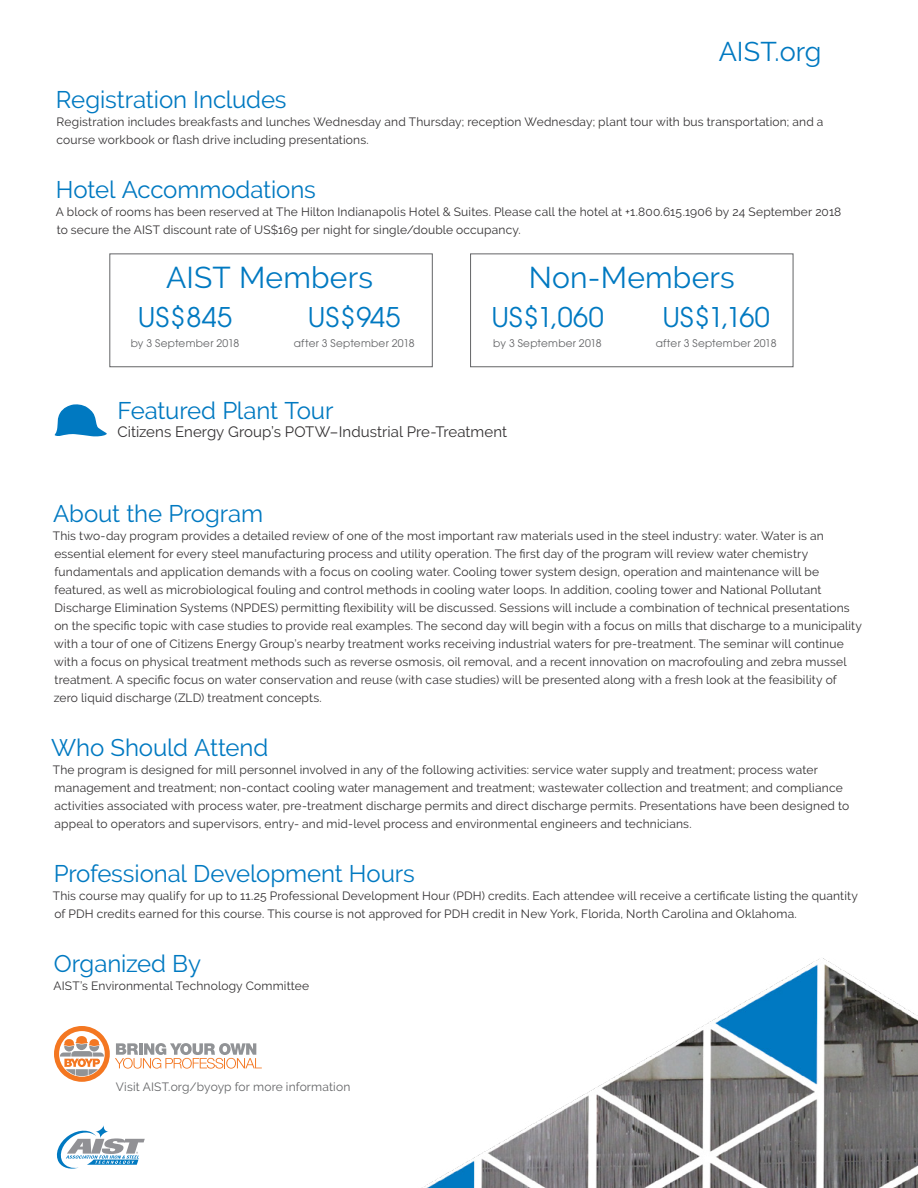
<style>
.page{position:relative;width:918px;height:1188px;background:#fff}
.page>*{position:absolute;margin:0;border:0;box-sizing:border-box;transform-origin:0 0}
.t1{font:30px "Raleway";letter-spacing:.005em;color:#0079c1}
.t2{font:27px "Avant Garde";letter-spacing:.01em;color:#0079c1}
.t3{font:27px "Raleway";letter-spacing:.005em;color:#0079c1}
.t4{font:24px "Raleway";letter-spacing:-.005em;color:#0079c1}
.t5{font:15px "Raleway";letter-spacing:.005em;color:#333132}
.t6{font:12px/18px "Raleway";letter-spacing:.015em;color:#333132}
.t7{font:12px "Raleway";letter-spacing:.015em;color:#636466}
.t8{font:10.5px "Avant Garde";letter-spacing:.025em;color:#636466}
</style>
<div class="page">
<img style="left:422px;top:958px;width:496px;height:230px">
<svg style="left:56px;top:1125px;width:89px;height:44px"></svg>
<svg style="left:54px;top:1026px;width:208px;height:56px"></svg>
<div style="left:109px;top:254px;width:324px;height:113px;border:1px solid #636466"></div>
<div style="left:470px;top:254px;width:323px;height:113px;border:1px solid #636466"></div>
<svg style="left:54px;top:404px;width:53px;height:33px"></svg>
<h2 class="t3" style="left:719px;top:36px;width:104px">AIST.org</h2>
<h3 class="t4" style="left:56px;top:86px;width:232px">Registration Includes</h3>
<p class="t6" style="left:57px;top:113px;width:768px">Registration includes breakfasts and lunches Wednesday and Thursday; reception Wednesday; plant tour with bus transportation; and a course workbook or flash drive including presentations.</p>
<h3 class="t4" style="left:56px;top:176px;width:262px">Hotel Accommodations</h3>
<p class="t6" style="left:56px;top:203px;width:787px">A block of rooms has been reserved at The Hilton Indianapolis Hotel &amp; Suites. Please call the hotel at +1.800.615.1906 by 24 September 2018 to secure the AIST discount rate of US$169 per night for single/double occupancy.</p>
<h1 class="t1" style="left:166px;top:260px;width:208px">AIST Members</h1>
<h2 class="t2" style="left:138px;top:302px;width:96px">US$845</h2>
<p class="t8" style="left:131px;top:337px;width:110px">by 3 September 2018</p>
<h1 class="t1" style="left:529px;top:260px;width:207px">Non-Members</h1>
<h2 class="t2" style="left:491px;top:302px;width:114px">US$1,060</h2>
<p class="t8" style="left:493px;top:337px;width:110px">by 3 September 2018</p>
<h2 class="t2" style="left:308px;top:302px;width:94px">US$945</h2>
<p class="t8" style="left:294px;top:337px;width:122px">after 3 September 2018</p>
<h2 class="t2" style="left:662px;top:302px;width:109px">US$1,160</h2>
<p class="t8" style="left:656px;top:337px;width:122px">after 3 September 2018</p>
<h3 class="t4" style="left:118px;top:396px;width:217px">Featured Plant Tour</h3>
<p class="t5" style="left:118px;top:423px;width:391px">Citizens Energy Group’s POTW–Industrial Pre-Treatment</p>
<h3 class="t4" style="left:53px;top:500px;width:211px">About the Program</h3>
<p class="t6" style="left:53px;top:527px;width:811px">This two-day program provides a detailed review of one of the most important raw materials used in the steel industry: water. Water is an essential element for every steel manufacturing process and utility operation. The first day of the program will review water chemistry fundamentals and application demands with a focus on cooling water. Cooling tower system design, operation and maintenance will be featured, as well as microbiological fouling and control methods in cooling water loops. In addition, cooling tower and National Pollutant Discharge Elimination Systems (NPDES) permitting flexibility will be discussed. Sessions will include a combination of technical presentations on the specific topic with case studies to provide real examples. The second day will begin with a focus on mills that discharge to a municipality with a tour of one of Citizens Energy Group’s nearby treatment works receiving industrial waters for pre-treatment. The seminar will continue with a focus on physical treatment methods such as reverse osmosis, oil removal, and a recent innovation on macrofouling and zebra mussel treatment. A specific focus on water conservation and reuse (with case studies) will be presented along with a fresh look at the feasibility of zero liquid discharge (ZLD) treatment concepts.</p>
<h3 class="t4" style="left:51px;top:734px;width:219px">Who Should Attend</h3>
<p class="t6" style="left:53px;top:761px;width:798px">The program is designed for mill personnel involved in any of the following activities: service water supply and treatment; process water management and treatment; non-contact cooling water management and treatment; wastewater collection and treatment; and compliance activities associated with process water, pre-treatment discharge permits and direct discharge permits. Presentations have been designed to appeal to operators and supervisors, entry- and mid-level process and environmental engineers and technicians.</p>
<h3 class="t4" style="left:54px;top:860px;width:363px">Professional Development Hours</h3>
<p class="t6" style="left:53px;top:887px;width:807px">This course may qualify for up to 11.25 Professional Development Hour (PDH) credits. Each attendee will receive a certificate listing the quantity of PDH credits earned for this course. This course is not approved for PDH credit in New York, Florida, North Carolina and Oklahoma.</p>
<h3 class="t4" style="left:54px;top:950px;width:149px">Organized By</h3>
<p class="t6" style="left:54px;top:977px;width:257px">AIST’s Environmental Technology Committee</p>
<p class="t7" style="left:116px;top:1080px;width:236px">Visit AIST.org/byoyp for more information</p>
</div>
